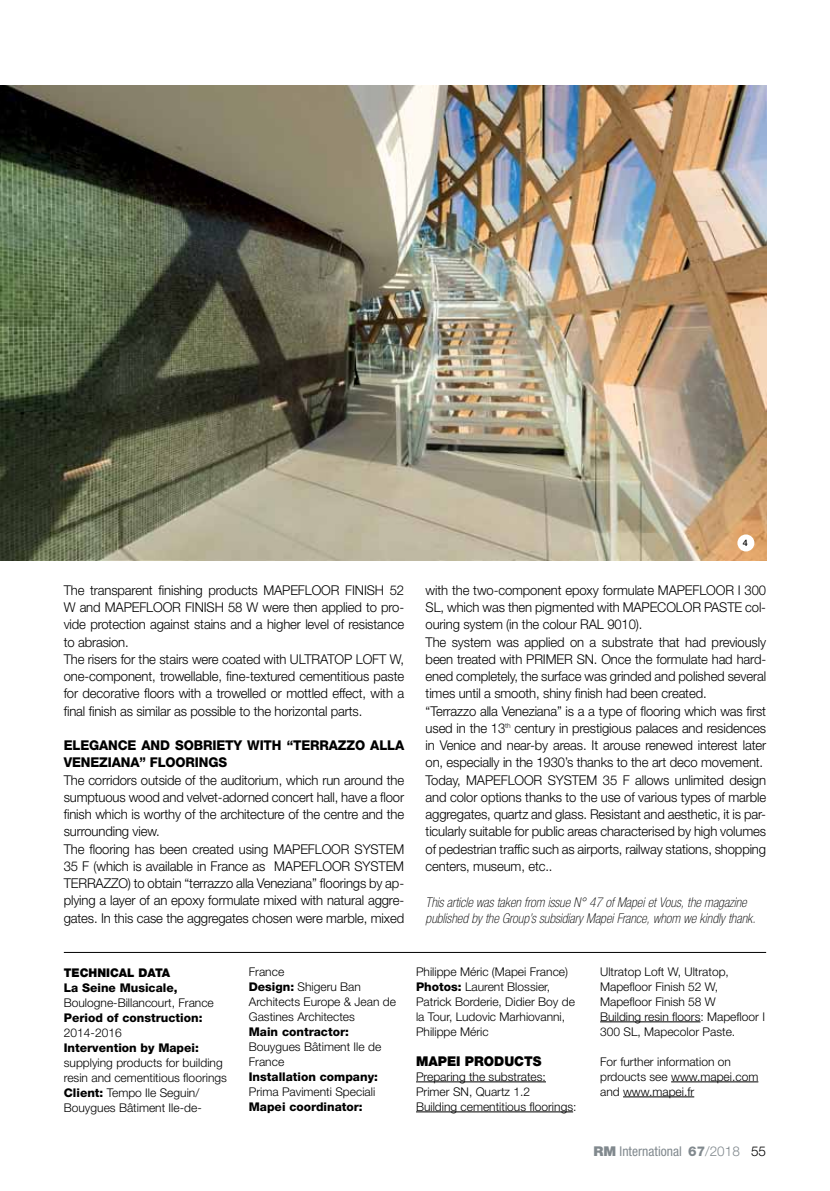
<style>
.page{position:relative;width:830px;height:1191px;background:#fff}
.page>*{position:absolute;margin:0;border:0;box-sizing:border-box;transform-origin:0 0}
.t1{font:300 13.5px/17.2px "Helvetica Neue LT Std";letter-spacing:-.01em;color:#000}
.t2{font:italic 100 condensed 13.5px/15.8px "Helvetica Neue LTW1 G";color:#000}
.t3{font:800 13.5px/17.2px "Helvetica Neue LT Std";letter-spacing:-.01em;color:#000}
.t4{font:condensed 13.5px "Helvetica Neue LT Std";color:#81898e}
.t5{font:900 13.5px "Helvetica Neue LT Std";color:#000}
.t6{font:300 12px/15px "Helvetica Neue LT Std";color:#000}
.t7{font:800 12px "Helvetica Neue LT Std";color:#000}
.t8{font:900 12px "Helvetica Neue LT Std";color:#000}
.t9{font:500 9px "Helvetica Neue LT Std";color:#000}
.s1{font-weight:800}
.s2{font-weight:900;font-stretch:normal}
.s3{font-weight:800;font-stretch:normal}
.s4{font-weight:300;font-stretch:normal}
.s5{font-weight:300;font-stretch:normal;color:#000}
</style>
<div class="page">
<hr style="left:416px;top:1081px;width:129px;height:1px;background:#000">
<hr style="left:416px;top:1111px;width:157px;height:1px;background:#000">
<hr style="left:600px;top:1021px;width:100px;height:1px;background:#000">
<hr style="left:670px;top:1081px;width:88px;height:1px;background:#000">
<hr style="left:622px;top:1096px;width:72px;height:1px;background:#000">
<hr style="left:64px;top:952px;width:701px;height:1px;background:#000">
<img style="left:0;top:86px;width:765px;height:475px">
<div style="left:737px;top:534px;width:17px;height:17px;background:#fff;border-radius:50%"></div>
<p class="t1" style="left:64px;top:581px;width:220px">The transparent finishing products MAPEFLOOR</p>
<p class="t1" style="left:345px;top:581px;width:60px">FINISH 52</p>
<p class="t1" style="left:64px;top:598px;width:61px">W and MAPEFLOOR</p>
<p class="t1" style="left:64px;top:598px;width:342px;text-indent:121px">FINISH 58 W were then applied to pro&shy;vide protection against stains and a higher level of resistance to abrasion.<br>The risers for the stairs were coated with ULTRATOP</p>
<p class="t1" style="left:355px;top:650px;width:9px">LOFT</p>
<p class="t1" style="left:64px;top:650px;width:342px;text-align:justify;text-indent:326px">W, one-component, trowellable, fine-textured cementitious paste for decorative floors with a trowelled or mottled effect, with a final finish as similar as possible to the horizontal parts.</p>
<p class="t3" style="left:64px;top:736px;width:316px">ELEGANCE AND SOBRIETY WITH “TERRAZZO alla veneziana</p>
<p class="t3" style="left:139px;top:754px;width:89px">” FLOORINGS</p>
<p class="t1" style="left:64px;top:771px;width:342px">The corridors outside of the auditorium, which run around the sumptuous wood and velvet-adorned concert hall, have a floor finish which is worthy of the architecture of the centre and the surrounding view.<br>The flooring has been created using MAPEFLOOR</p>
<p class="t1" style="left:354px;top:840px;width:51px">SYSTE M</p>
<p class="t1" style="left:64px;top:857px;width:231px">35 F (which is available in France as MAPEFLOOR</p>
<p class="t1" style="left:354px;top:857px;width:51px">SYSTE M</p>
<p class="t1" style="left:64px;top:874px;width:10px">TERRA</p>
<p class="t1" style="left:64px;top:874px;width:342px;text-align:justify;text-indent:40px">ZZO) to obtain “terrazzo alla Veneziana” floorings by ap&shy;plying a layer of an epoxy formulate mixed with natural aggre&shy;gates. In this case the aggregates chosen were marble, mixed</p>
<p class="t9" style="left:742px;top:537px;width:7px">4</p>
<p class="t1" style="left:425px;top:581px;width:252px">with the two-component epoxy formulate MAPEFLOOR</p>
<p class="t1" style="left:737px;top:581px;width:30px">I 300</p>
<p class="t1" style="left:425px;top:598px;width:250px">SL, which was then pigmented with MAPECOLOR</p>
<p class="t1" style="left:703px;top:598px;width:9px">PASTE</p>
<p class="t1" style="left:744px;top:598px;width:22px">col-</p>
<p class="t1" style="left:425px;top:615px;width:164px">ouring system (in the colour RAL</p>
<p class="t1" style="left:425px;top:615px;width:342px;text-indent:182px">9010).<br>The system was applied on a substrate that had previously been treated with PRIMER SN . Once the formulate had hard&shy;ened completely, the surface was grinded and polished several times until a smooth, shiny finish had been created.<br>“Terrazzo alla Veneziana” is a a type of flooring which was first used in the 13<sup>th</sup> century in prestigious palaces and residences in Venice and near-by areas. It arouse renewed interest later on, especially in the 1930’s thanks to the art deco movement.<br>Today, MAPEFLOOR</p>
<p class="t1" style="left:425px;top:771px;width:342px;text-align:justify;text-indent:122px">SYSTEM 35 F allows unlimited design and color options thanks to the use of various types of marble aggregates, quartz and glass. Resistant and aesthetic, it is par&shy;ticularly suitable for public areas characterised by high volumes of pedestrian traffic such as airports, railway stations, shopping centers, museum, etc..</p>
<p class="t2" style="left:425px;top:894px;width:331px">This article was taken from issue N° 47 of Mapei et Vous, the magazine published by the Group’s subsidiary Mapei France, whom we kindly thank.</p>
<p class="t8" style="left:64px;top:965px;width:108px">TECHNICAL DATA</p>
<p class="t7" style="left:64px;top:980px;width:115px">La Seine Musicale,</p>
<p class="t6" style="left:64px;top:994px;width:151px">Boulogne-Billancourt, France</p>
<p class="t7" style="left:64px;top:1010px;width:140px">Period of construction:</p>
<p class="t6" style="left:64px;top:1024px;width:59px">2014-2016</p>
<p class="t7" style="left:64px;top:1040px;width:136px">Intervention by Mapei:</p>
<p class="t6" style="left:64px;top:1054px;width:164px">supplying products for building resin and cementitious floorings<br><span class="s1">Client:</span> Tempo Ile Seguin/<br>Bouygues Bâtiment Ile-de-</p>
<p class="t6" style="left:249px;top:963px;width:148px">France<br><span class="s1">Design:</span> Shigeru Ban<br>Architects Europe &amp; Jean de<br>Gastines Architectes</p>
<p class="t7" style="left:249px;top:1024px;width:102px">Main contractor:</p>
<p class="t6" style="left:249px;top:1038px;width:134px">Bouygues Bâtiment Ile de<br>France</p>
<p class="t7" style="left:249px;top:1069px;width:130px">Installation company:</p>
<p class="t6" style="left:249px;top:1083px;width:128px">Prima Pavimenti Speciali</p>
<p class="t7" style="left:249px;top:1099px;width:115px">Mapei coordinator:</p>
<p class="t6" style="left:416px;top:963px;width:160px">Philippe Méric (Mapei France)<br><span class="s1">Photos:</span> Laurent Blossier,<br>Patrick Borderie, Didier Boy de la Tour, Ludovic Marhiovanni,<br>Philippe Méric</p>
<p class="t5" style="left:416px;top:1052px;width:127px">MAPEI PRODUCTS</p>
<p class="t6" style="left:416px;top:1068px;width:162px">Preparing the substrates:<br>Primer SN , Quartz 1.2<br>Building cementitious floorings:</p>
<p class="t6" style="left:600px;top:963px;width:166px">Ultratop Loft W, Ultratop,<br>Mapefloor Finish 52 W,<br>Mapefloor Finish 58 W<br>Building resin floors: Mapefloor I<br>300 SL, Mapecolor Paste.</p>
<p class="t6" style="left:600px;top:1053px;width:160px">For further information on prdoucts see www.mapei.com and www.mapei.fr</p>
<p class="t4" style="left:593px;top:1143px;width:174px"><span class="s2">RM</span> International <span class="s3">67</span><span class="s4">/2018</span> <span class="s5">55</span></p>
</div>
